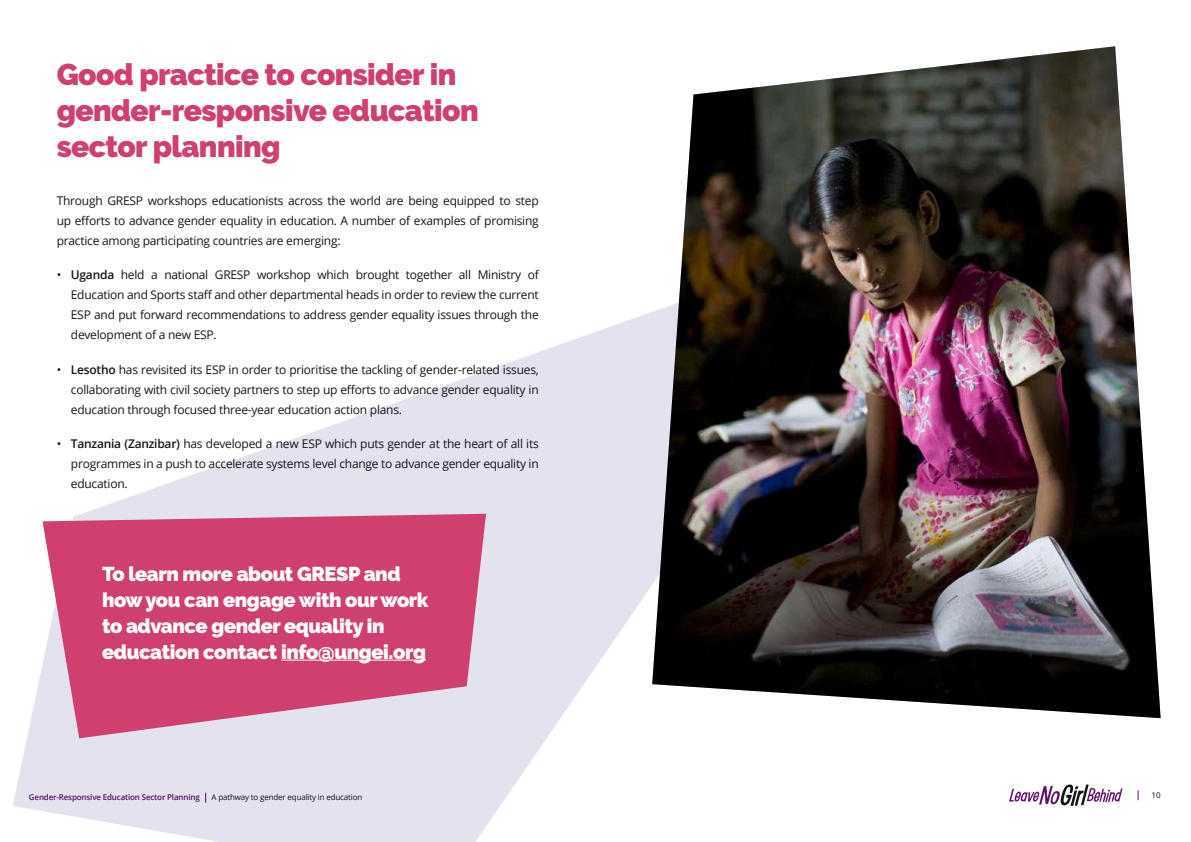
<style>
.page{position:relative;width:1191px;height:842px;background:#fff}
.page>*{position:absolute;margin:0;border:0;box-sizing:border-box;transform-origin:0 0}
.t1{font:900 30px/36px "Raleway";letter-spacing:-.02em;color:#cf406e}
.t2{font:900 20px/26px "Raleway";letter-spacing:-.02em;color:#fff}
.t3{font:12px/20px "Open Sans";letter-spacing:-.02em;color:#171418;text-align:justify}
.t4{font:600 8px "Open Sans";letter-spacing:-.02em;color:#61116c}
.t5{font:8px "Open Sans";letter-spacing:-.02em;color:#171418}
.s1{font-weight:600}
</style>
<div class="page">
<svg style="left:1009px;top:784px;width:113px;height:22px"></svg>
<svg style="left:13px;top:312px;width:639px;height:530px;fill:#e3e2ee"></svg>
<img style="left:652px;top:46px;width:508px;height:672px">
<svg style="left:43px;top:514px;width:443px;height:224px;background:#d25e85"></svg>
<hr style="left:281px;top:660px;width:145px;height:1px;background:#fff">
<h1 class="t1" style="left:57px;top:56px;width:423px">Good practice to consider in gender-responsive education sector planning</h1>
<p class="t3" style="left:57px;top:191px;width:483px">Through GRESP workshops educationists across the world are being equipped to step up efforts to advance gender equality in education. A number of examples of promising practice among participating countries are emerging:</p>
<p class="t3" style="left:71px;top:265px;width:469px;text-indent:-14px">• <span class="s1">Uganda</span> held a national GRESP workshop which brought together all Ministry of Education and Sports staff and other departmental heads in order to review the current ESP and put forward recommendations to address gender equality issues through the development of a new ESP.</p>
<p class="t3" style="left:71px;top:359px;width:469px;text-indent:-14px">• <span class="s1">Lesotho</span> has revisited its ESP in order to prioritise the tackling of gender-related issues, collaborating with civil society partners to step up efforts to advance gender equality in education through focused three-year education action plans.</p>
<p class="t3" style="left:71px;top:433px;width:469px;text-indent:-14px">• <span class="s1">Tanzania (Zanzibar)</span> has developed a new ESP which puts gender at the heart of all its programmes in a push to accelerate systems level change to advance gender equality in education.</p>
<h2 class="t2" style="left:102px;top:561px;width:328px">To learn more about GRESP and how you can engage with our work to advance gender equality in education contact info@ungei.org</h2>
<p class="t4" style="left:29px;top:792px;width:172px">Gender-Responsive Education Sector Planning</p>
<p class="t5" style="left:211px;top:792px;width:152px">A pathway to gender equality in education</p>
<p class="t5" style="left:1151px;top:790px;width:10px">10</p>
</div>
